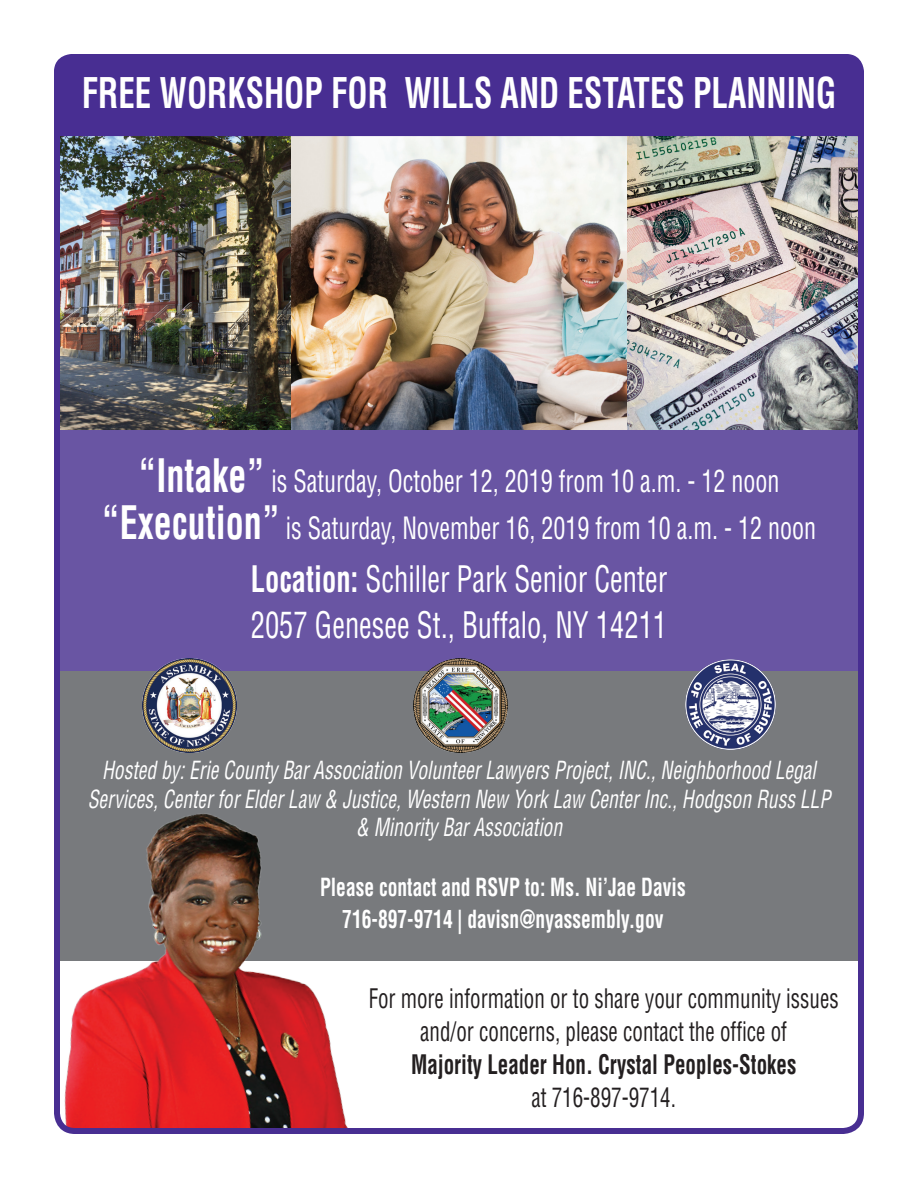
<style>
.page{position:relative;width:918px;height:1188px;background:#fff}
.page>*{position:absolute;margin:0;border:0;box-sizing:border-box;transform-origin:0 0}
.t1{font:700 condensed 41.25px "Helvetica";color:#fff;scale:.8 1}
.t2{font:condensed 35.7px "Helvetica";color:#fff;scale:.8 1}
.t3{font:condensed 30px "Helvetica";color:#fff;scale:.8 1}
.t4{font:condensed 26.25px/33px "Helvetica";color:#231f20;text-align:center;scale:.8 1}
.t5{font:italic condensed 24.3px/28.5px "Helvetica";color:#fff;text-align:center;scale:.8 1}
.t6{font:700 condensed 24.3px "Helvetica";color:#fff;scale:.8 1}
.s1{font-weight:700;font-size:45px}
.s2{font-weight:700}
</style>
<div class="page">
<img style="left:61px;top:136px;width:796px;height:294px">
<div style="left:58px;top:430px;width:802px;height:242px;background:#6955a3"></div>
<div style="left:58px;top:672px;width:802px;height:289px;background:#787a7d"></div>
<img style="left:61px;top:814px;width:286px;height:313px">
<div style="left:54px;top:54px;width:810px;height:82px;background:#482e92"></div>
<img style="left:142px;top:659px;width:94px;height:94px">
<img style="left:414px;top:659px;width:94px;height:94px">
<img style="left:685px;top:659px;width:91px;height:91px;border-radius:45px">
<div style="left:54px;top:54px;width:810px;height:1080px;border:6px solid #482e92;border-radius:18px"></div>
<p class="t1" style="left:82px;top:67px;width:945px">FREE WORKSHOP FOR WILLS AND ESTATES PLANNING</p>
<p class="t3" style="left:138px;top:462px;width:803px"><span class="s1">“Intake”</span> is Saturday, October 12, 2019 from 10 a.m. - 12 noon</p>
<p class="t3" style="left:102px;top:509px;width:895px"><span class="s1">“Execution”</span> is Saturday, November 16, 2019 from 10 a.m. - 12 noon</p>
<p class="t2" style="left:251px;top:556px;width:522px"><span class="s2">Location:</span> Schiller Park Senior Center</p>
<p class="t2" style="left:251px;top:603px;width:522px">2057 Genesee St., Buffalo, NY 14211</p>
<p class="t5" style="left:88px;top:756px;width:930px">Hosted by: Erie County Bar Association Volunteer Lawyers Project, INC., Neighborhood Legal<br>Services, Center for Elder Law &amp; Justice, Western New York Law Center Inc., Hodgson Russ LLP &amp; Minority Bar Association</p>
<p class="t6" style="left:320px;top:872px;width:459px">Please contact and RSVP to: Ms. Ni’Jae Davis</p>
<p class="t6" style="left:342px;top:904px;width:403px">716-897-9714 | davisn@nyassembly.gov</p>
<p class="t4" style="left:369px;top:982px;width:589px">For more information or to share your community issues and/or concerns, please contact the office of<br><span class="s2">Majority Leader Hon. Crystal Peoples-Stokes<br></span>at 716-897-9714.</p>
</div>
